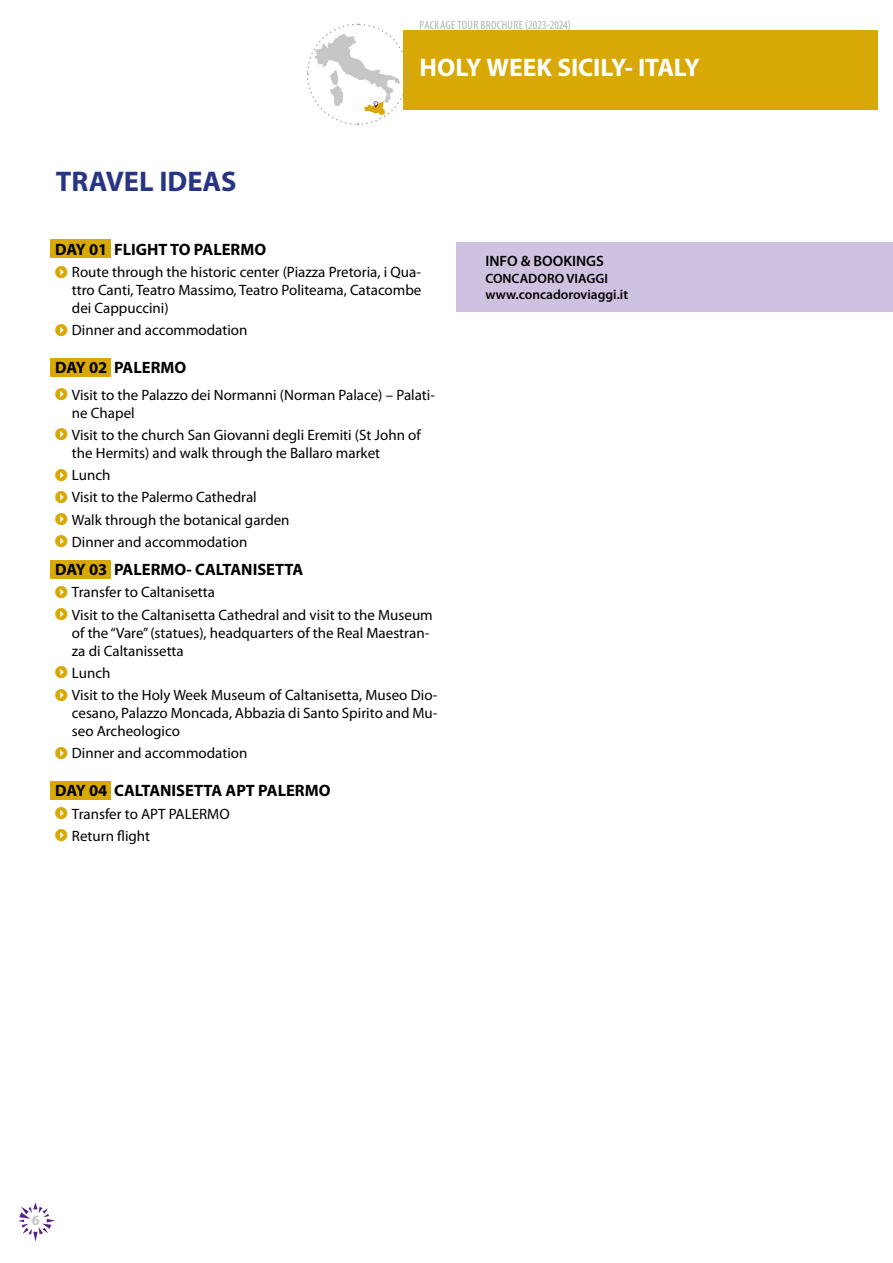
<style>
.page{position:relative;width:893px;height:1263px;background:#fff}
.page>*{position:absolute;margin:0;border:0;box-sizing:border-box;transform-origin:0 0}
.t1{font:700 28.5px "Myriad Pro";color:#283583}
.t2{font:700 25.5px "Myriad Pro";letter-spacing:-.005em;color:#fff}
.t3{font:700 16.5px "Myriad Pro";color:#000}
.t4{font:15px/18px "Myriad Pro";color:#000}
.t5{font:600 15px "Myriad Pro";color:#000}
.t6{font:700 14.25px "Myriad Pro";color:#c6c6c6}
.t7{font:600 13.5px/16.2px "Myriad Pro";color:#000}
.t8{font:condensed 12px "Myriad Pro";letter-spacing:.025em;color:#b3b2b2}
.s1{font-family:"Arrowstfb";font-size:12px;color:#d8a906}
</style>
<div class="page">
<div style="left:403px;top:30px;width:475px;height:80px;background:#d8a906"></div>
<svg style="left:18px;top:1202px;width:37px;height:40px"></svg>
<div style="left:456px;top:242px;width:437px;height:70px;background:#cec2e0"></div>
<div style="left:50px;top:240px;width:61px;height:18px;background:#d8a906"></div>
<div style="left:50px;top:359px;width:61px;height:18px;background:#d8a906"></div>
<div style="left:50px;top:560px;width:61px;height:18px;background:#d8a906"></div>
<div style="left:50px;top:781px;width:61px;height:18px;background:#d8a906"></div>
<svg style="left:307px;top:23px;width:102px;height:102px"></svg>
<p class="t8" style="left:420px;top:18px;width:153px">PACKAGE TOUR BROCHURE (2023-2024)</p>
<h1 class="t1" style="left:56px;top:163px;width:182px">TRAVEL IDEAS</h1>
<h2 class="t2" style="left:419px;top:51px;width:282px">HOLY WEEK SICILY- ITALY</h2>
<p class="t3" style="left:55px;top:238px;width:212px">DAY 01 FLIGHT TO PALERMO</p>
<p class="t4" style="left:72px;top:263px;width:351px;text-align:justify;text-indent:-17px"><span class="s1">I</span> Route through the historic center (Piazza Pretoria, i Qua&shy;ttro Canti, Teatro Massimo, Teatro Politeama, Catacombe dei Cappuccini)</p>
<p class="t4" style="left:55px;top:321px;width:194px"><span class="s1">I</span> Dinner and accommodation</p>
<p class="t3" style="left:55px;top:357px;width:132px">DAY 02 PALERMO</p>
<p class="t4" style="left:72px;top:385px;width:365px;text-indent:-17px"><span class="s1">I</span> Visit to the Palazzo dei Normanni (Norman Palace) – Palati&shy;ne Chapel</p>
<p class="t4" style="left:72px;top:426px;width:350px;text-indent:-17px"><span class="s1">I</span> Visit to the church San Giovanni degli Eremiti (St John of the Hermits) and walk through the Ballaro market</p>
<p class="t4" style="left:55px;top:464px;width:236px;line-height:22.2px"><span class="s1">I</span> Lunch<br><span class="s1">I</span> Visit to the Palermo Cathedral<br><span class="s1">I</span> Walk through the botanical garden<br><span class="s1">I</span> Dinner and accommodation</p>
<p class="t3" style="left:55px;top:559px;width:249px">DAY 03 PALERMO- CALTANISETTA</p>
<p class="t4" style="left:55px;top:581px;width:379px;line-height:22.2px"><span class="s1">I</span> Transfer to Caltanisetta<br><span class="s1">I</span> Visit to the Caltanisetta Cathedral and visit to the Museum</p>
<p class="t4" style="left:72px;top:623px;width:359px">of the “Vare” (statues), headquarters of the Real Maestran&shy;za di Caltanissetta</p>
<p class="t4" style="left:55px;top:662px;width:384px;line-height:22.2px"><span class="s1">I</span> Lunch<br><span class="s1">I</span> Visit to the Holy Week Museum of Caltanisetta, Museo Dio-</p>
<p class="t4" style="left:72px;top:704px;width:367px">cesano, Palazzo Moncada, Abbazia di Santo Spirito and Mu&shy;seo Archeologico</p>
<p class="t4" style="left:55px;top:744px;width:194px"><span class="s1">I</span> Dinner and accommodation</p>
<p class="t3" style="left:55px;top:780px;width:277px">DAY 04 CALTANISETTA APT PALERMO</p>
<p class="t4" style="left:55px;top:802px;width:176px;line-height:22.2px"><span class="s1">I</span> Transfer to APT PALERMO<br><span class="s1">I</span> Return flight</p>
<p class="t5" style="left:485px;top:252px;width:120px">INFO &amp; BOOKINGS</p>
<p class="t7" style="left:485px;top:270px;width:144px">CONCADORO VIAGGI www.concadoroviaggi.it</p>
<p class="t6" style="left:32px;top:1210px;width:9px">6</p>
</div>
